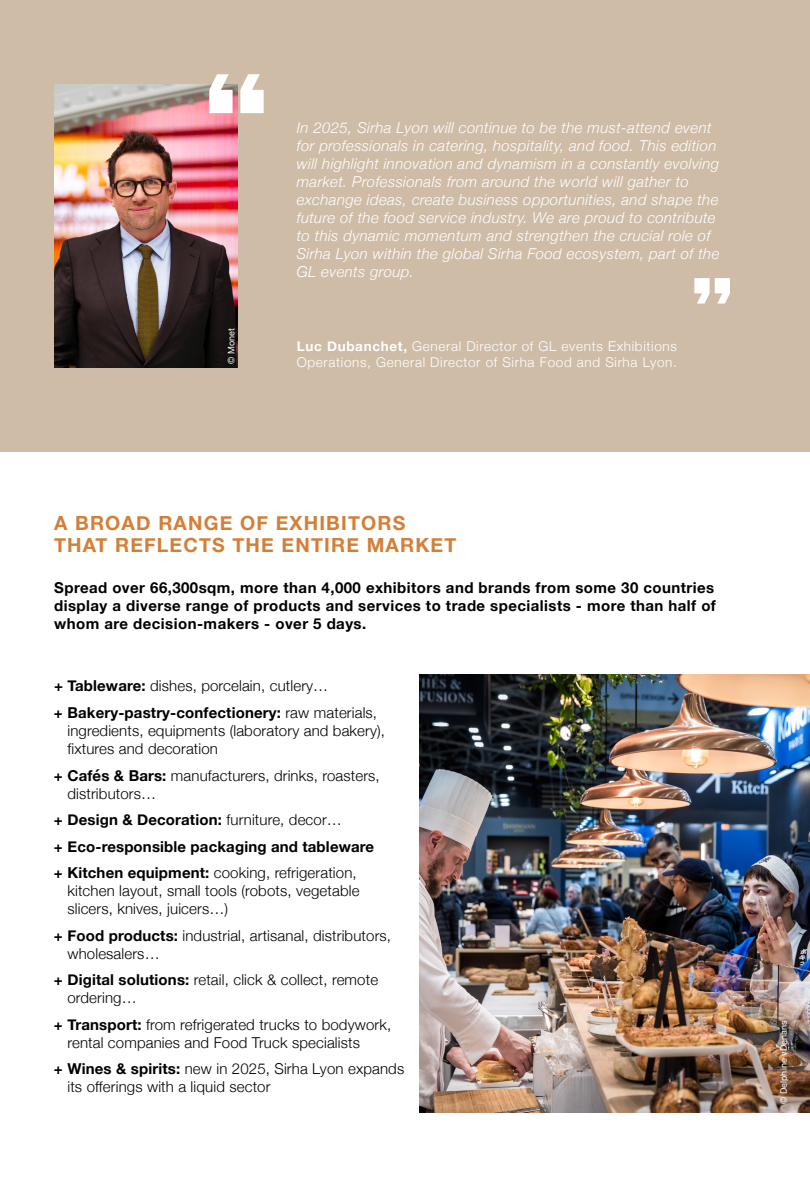
<style>
.page{position:relative;width:810px;height:1186px;background:#fff}
.page>*{position:absolute;margin:0;border:0;box-sizing:border-box;transform-origin:0 0}
.t1{font:700 19.5px/22.5px "Helvetica Neue";letter-spacing:.06em;color:#d47f37}
.t2{font:300 15px/18px "Helvetica Neue";letter-spacing:.01em;color:#000}
.t3{font:italic 300 15px/18px "Helvetica Neue";letter-spacing:.025em;color:#fff}
.t4{font:700 15px/26.5px "Helvetica Neue";letter-spacing:.01em;color:#000}
.t5{font:300 13.5px/16.2px "Helvetica Neue";letter-spacing:.05em;color:#fff}
.t6{font:9px "Helvetica Neue";letter-spacing:.01em;color:#fff}
.s1{font-weight:700}
.s2{font-weight:300}
</style>
<div class="page">
<div style="left:0;top:0;width:810px;height:451px;background:#cfbca7"></div>
<svg style="left:694px;top:278px;width:36px;height:25px"></svg>
<img style="left:54px;top:85px;width:183px;height:282px">
<svg style="left:240px;top:74px;width:24px;height:39px"></svg>
<svg style="left:209px;top:74px;width:24px;height:39px"></svg>
<img style="left:420px;top:674px;width:390px;height:437px">
<p class="t6" style="left:225px;top:364px;width:37px;rotate:-90deg">© Monet</p>
<p class="t3" style="left:297px;top:117px;width:424px">In 2025, Sirha Lyon will continue to be the must-attend event for professionals in catering, hospitality, and food. This edition will highlight innovation and dynamism in a constantly evolving market. Professionals from around the world will gather to exchange ideas, create business opportunities, and shape the future of the food service industry. We are proud to contribute to this dynamic momentum and strengthen the crucial role of Sirha Lyon within the global Sirha Food ecosystem, part of the GL events group.</p>
<p class="t5" style="left:297px;top:337px;width:382px"><span class="s1">Luc Dubanchet,</span> General Director of GL events Exhibitions<br>Operations, General Director of Sirha Food and Sirha Lyon.</p>
<h1 class="t1" style="left:54px;top:512px;width:404px">A BROAD RANGE OF EXHIBITORS<br>THAT REFLECTS THE ENTIRE MARKET</h1>
<p class="t4" style="left:54px;top:578px;width:663px;line-height:18px;text-align:justify">Spread over 66,300sqm, more than 4,000 exhibitors and brands from some 30 countries display a diverse range of products and services to trade specialists - more than half of whom are decision-makers - over 5 days.</p>
<p class="t4" style="left:54px;top:673px;width:325px">+ Tableware: <span class="s2">dishes, porcelain, cutlery…<br></span>+ Bakery-pastry-confectionery: <span class="s2">raw materials,</span></p>
<p class="t2" style="left:67px;top:720px;width:319px">ingredients, equipments (laboratory and bakery), fixtures and decoration</p>
<p class="t2" style="left:67px;top:764px;width:314px;text-indent:-13px"><span class="s1">+ Cafés &amp; Bars:</span> manufacturers, drinks, roasters, distributors…</p>
<p class="t4" style="left:54px;top:806px;width:322px">+ Design &amp; Decoration: <span class="s2">furniture, decor…<br></span>+ Eco-responsible packaging and tableware + Kitchen equipment: <span class="s2">cooking, refrigeration,</span></p>
<p class="t2" style="left:67px;top:880px;width:294px">kitchen layout, small tools (robots, vegetable slicers, knives, juicers…)</p>
<p class="t2" style="left:67px;top:924px;width:325px;text-indent:-13px"><span class="s1">+ Food products:</span> industrial, artisanal, distributors, wholesalers…</p>
<p class="t2" style="left:67px;top:969px;width:312px;text-indent:-13px"><span class="s1">+ Digital solutions:</span> retail, click &amp; collect, remote ordering…</p>
<p class="t2" style="left:67px;top:1013px;width:325px;text-indent:-13px"><span class="s1">+ Transport:</span> from refrigerated trucks to bodywork, rental companies and Food Truck specialists</p>
<p class="t2" style="left:67px;top:1058px;width:338px;text-indent:-13px"><span class="s1">+ Wines &amp; spirits:</span> new in 2025, Sirha Lyon expands its offerings with a liquid sector</p>
<p class="t6" style="left:777px;top:1103px;width:86px;rotate:-90deg">© Delphine vDenans</p>
</div>
